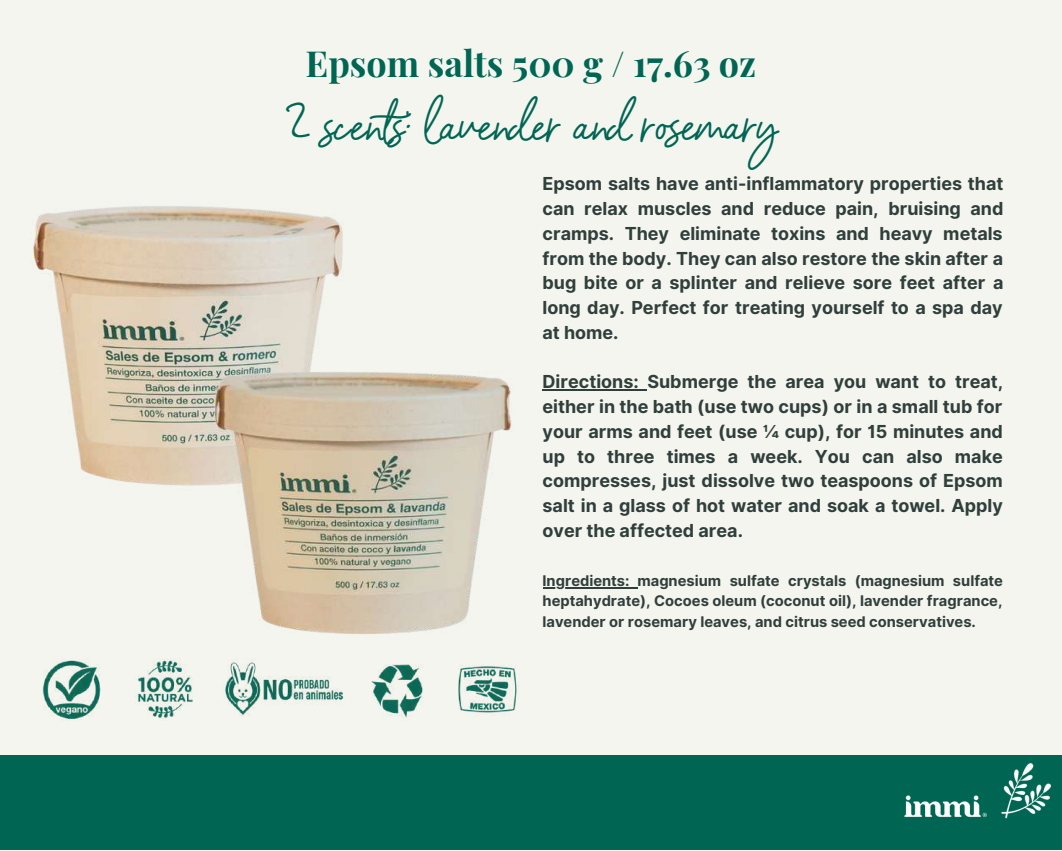
<style>
.page{position:relative;width:1062px;height:851px;background:#fff}
.page>*{position:absolute;margin:0;border:0;box-sizing:border-box;transform-origin:0 0}
.t1{font:48px "Barcelony";color:#006654}
.t2{font:700 36px "Playfair Display";color:#006654}
.t3{font:700 18px/24.8px "Inter";color:#303f3c;text-align:justify}
.t4{font:700 14.7px/20.2px "Inter";color:#303f3c;text-align:justify}
</style>
<div class="page">
<div style="left:0;top:0;width:1062px;height:850px;background:#f5f5ef"></div>
<img style="left:42px;top:659px;width:102px;height:61px">
<hr style="left:543px;top:389px;width:104px;height:1px;background:#303f3c">
<hr style="left:543px;top:587px;width:94px;height:1px;background:#303f3c">
<div style="left:0;top:755px;width:1062px;height:94px;background:#006654"></div>
<img style="left:883px;top:763px;width:179px;height:87px">
<img style="left:33px;top:206px;width:310px;height:278px">
<img style="left:144px;top:270px;width:454px;height:448px">
<h2 class="t2" style="left:306px;top:38px;width:452px">Epsom salts 500 g / 17.63 oz</h2>
<h1 class="t1" style="left:284px;top:92px;width:496px">2 scents: lavender and rosemary</h1>
<p class="t3" style="left:543px;top:171px;width:462px">Epsom salts have anti-inflammatory properties that can relax muscles and reduce pain, bruising and cramps. They eliminate toxins and heavy metals from the body. They can also restore the skin after a bug bite or a splinter and relieve sore feet after a long day. Perfect for treating yourself to a spa day at home.</p>
<p class="t3" style="left:543px;top:369px;width:462px">Directions: Submerge the area you want to treat, either in the bath (use two cups) or in a small tub for your arms and feet (use ¼ cup), for 15 minutes and up to three times a week. You can also make compresses, just dissolve two teaspoons of Epsom salt in a glass of hot water and soak a towel. Apply over the affected area.</p>
<p class="t4" style="left:543px;top:570px;width:462px">Ingredients: magnesium sulfate crystals (magnesium sulfate heptahydrate), Cocoes oleum (coconut oil), lavender fragrance, lavender or rosemary leaves, and citrus seed conservatives.</p>
</div>
